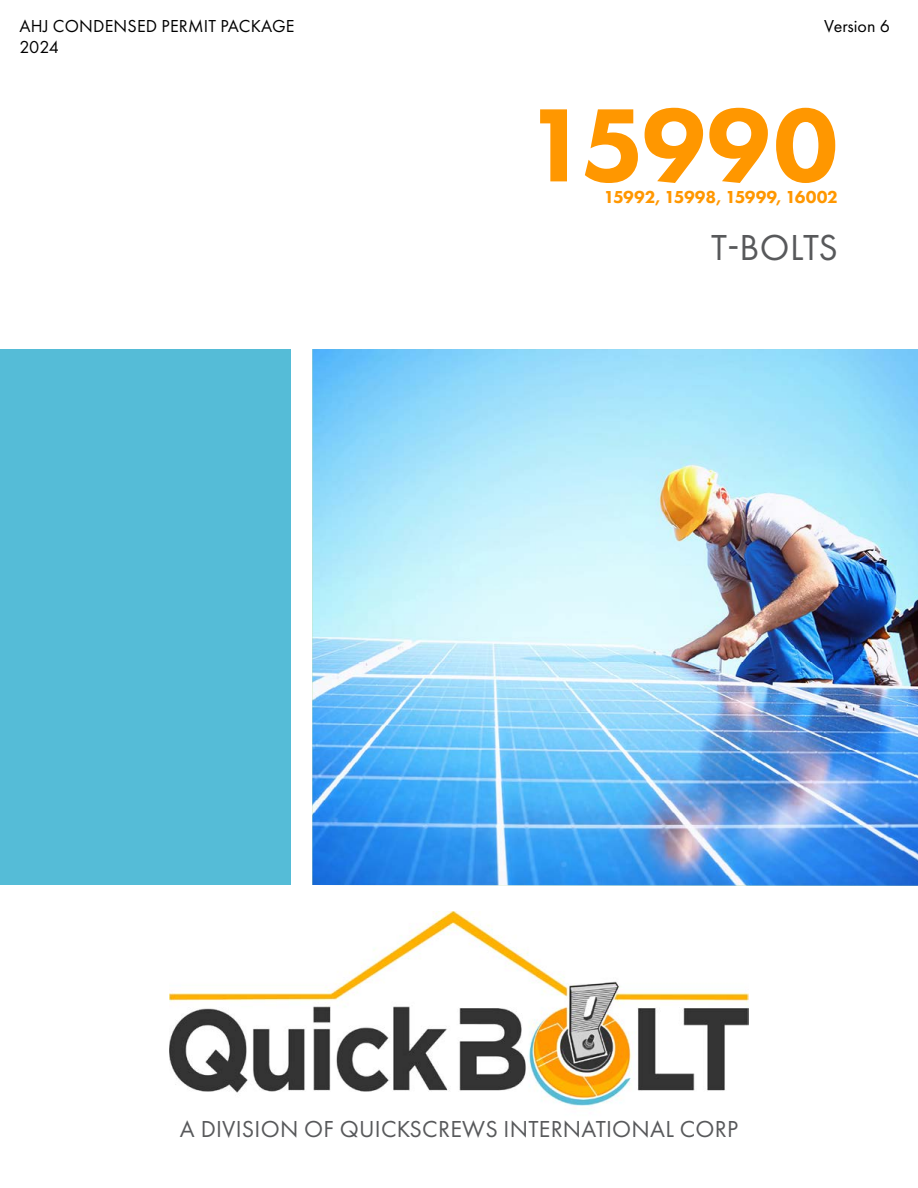
<style>
.page{position:relative;width:918px;height:1188px;background:#fff}
.page>*{position:absolute;margin:0;border:0;box-sizing:border-box;transform-origin:0 0}
.t1{font:800 108px "Futura PT";letter-spacing:-.015em;color:#ff9700}
.t2{font:37.5px "Futura PT";color:#58595b}
.t3{font:24px "Futura PT";letter-spacing:.01em;color:#58595b}
.t4{font:18px/21.6px "Futura PT";letter-spacing:.01em;color:#000}
.t5{font:800 18px "Futura PT";letter-spacing:-.01em;color:#ff9700}
</style>
<div class="page">
<img style="left:312px;top:349px;width:606px;height:537px">
<img style="left:169px;top:911px;width:580px;height:195px">
<div style="left:0;top:350px;width:291px;height:535px;background:#55bcd7"></div>
<p class="t4" style="left:19px;top:15px;width:277px">AHJ CONDENSED PERMIT PACKAGE<br>2024</p>
<p class="t4" style="left:824px;top:15px;width:67px">Version 6</p>
<h1 class="t1" style="left:525px;top:78px;width:314px">15990</h1>
<p class="t5" style="left:604px;top:186px;width:236px">15992, 15998, 15999, 16002</p>
<h2 class="t2" style="left:711px;top:226px;width:128px">T-BOLTS</h2>
<p class="t3" style="left:180px;top:1115px;width:560px">A DIVISION OF QUICKSCREWS INTERNATIONAL CORP</p>
</div>
